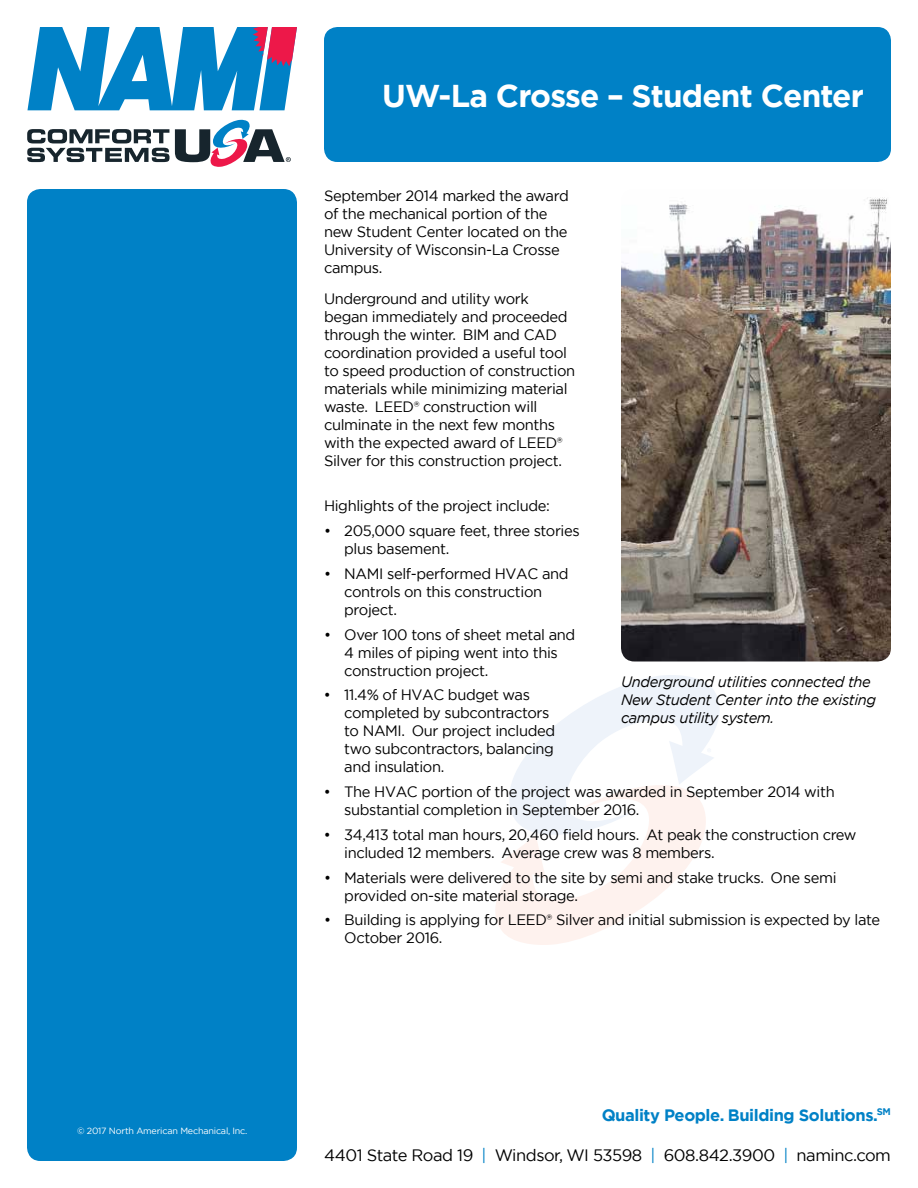
<style>
.page{position:relative;width:918px;height:1188px;background:#fff}
.page>*{position:absolute;margin:0;border:0;box-sizing:border-box;transform-origin:0 0}
.t1{font:700 31.5px "Gotham";letter-spacing:-.025em;color:#fff}
.t2{font:16.5px "Gotham";letter-spacing:-.03em;color:#000}
.t3{font:700 16.5px "Gotham";letter-spacing:-.025em;color:#0081c6}
.t4{font:15px/18px "Gotham";letter-spacing:-.025em;color:#000}
.t5{font:italic 15px/18px "Gotham";letter-spacing:-.025em;color:#000}
.t6{font:9px "Gotham";letter-spacing:-.02em;color:#fff}
.s1{color:#0081c6}
</style>
<div class="page">
<div style="left:324px;top:27px;width:567px;height:135px;background:#0081c6;border-radius:14px"></div>
<svg style="left:27px;top:27px;width:270px;height:83px"></svg>
<svg style="left:27px;top:120px;width:264px;height:47px"></svg>
<div style="left:27px;top:189px;width:270px;height:972px;background:#0081c6;border-radius:14px"></div>
<svg style="left:495px;top:675px;width:225px;height:270px"></svg>
<img style="left:621px;top:197px;width:270px;height:465px">
<p class="t6" style="left:77px;top:1125px;width:172px">© 2017 North American Mechanical, Inc.</p>
<h1 class="t1" style="left:382px;top:75px;width:483px">UW-La Crosse – Student Center</h1>
<p class="t4" style="left:324px;top:186px;width:246px">September 2014 marked the award of the mechanical portion of the new Student Center located on the<br>University of Wisconsin-La Crosse campus.</p>
<p class="t4" style="left:324px;top:290px;width:253px">Underground and utility work began immediately and proceeded through the winter. BIM and CAD coordination provided a useful tool to speed production of construction materials while minimizing material waste. LEED® construction will culminate in the next few months with the expected award of LEED® Silver for this construction project.</p>
<p class="t4" style="left:324px;top:497px;width:227px">Highlights of the project include:</p>
<p class="t4" style="left:344px;top:522px;width:237px;text-indent:-20px">• 205,000 square feet, three stories plus basement.</p>
<p class="t4" style="left:344px;top:564px;width:226px;text-indent:-20px">• NAMI self-performed HVAC and controls on this construction project.</p>
<p class="t4" style="left:344px;top:625px;width:233px;text-indent:-20px">• Over 100 tons of sheet metal and<br>4 miles of piping went into this construction project.</p>
<p class="t4" style="left:344px;top:686px;width:213px;text-indent:-20px">• 11.4% of HVAC budget was completed by subcontractors to NAMI. Our project included two subcontractors, balancing and insulation.</p>
<p class="t4" style="left:344px;top:783px;width:492px;text-indent:-20px">• The HVAC portion of the project was awarded in September 2014 with substantial completion in September 2016.</p>
<p class="t4" style="left:344px;top:825px;width:514px;text-indent:-20px">• 34,413 total man hours, 20,460 field hours. At peak the construction crew included 12 members. Average crew was 8 members.</p>
<p class="t4" style="left:344px;top:868px;width:494px;text-indent:-20px">• Materials were delivered to the site by semi and stake trucks. One semi provided on-site material storage.</p>
<p class="t4" style="left:344px;top:911px;width:537px;text-indent:-20px">• Building is applying for LEED® Silver and initial submission is expected by late<br>October 2016.</p>
<p class="t5" style="left:621px;top:672px;width:257px">Underground utilities connected the<br>New Student Center into the existing campus utility system.</p>
<p class="t3" style="left:602px;top:1104px;width:291px">Quality People. Building Solutions.<sup>SM</sup></p>
<p class="t2" style="left:324px;top:1145px;width:568px">4401 State Road 19 <span class="s1">|</span> Windsor, WI 53598 <span class="s1">|</span> 608.842.3900 <span class="s1">|</span> naminc.com</p>
</div>
